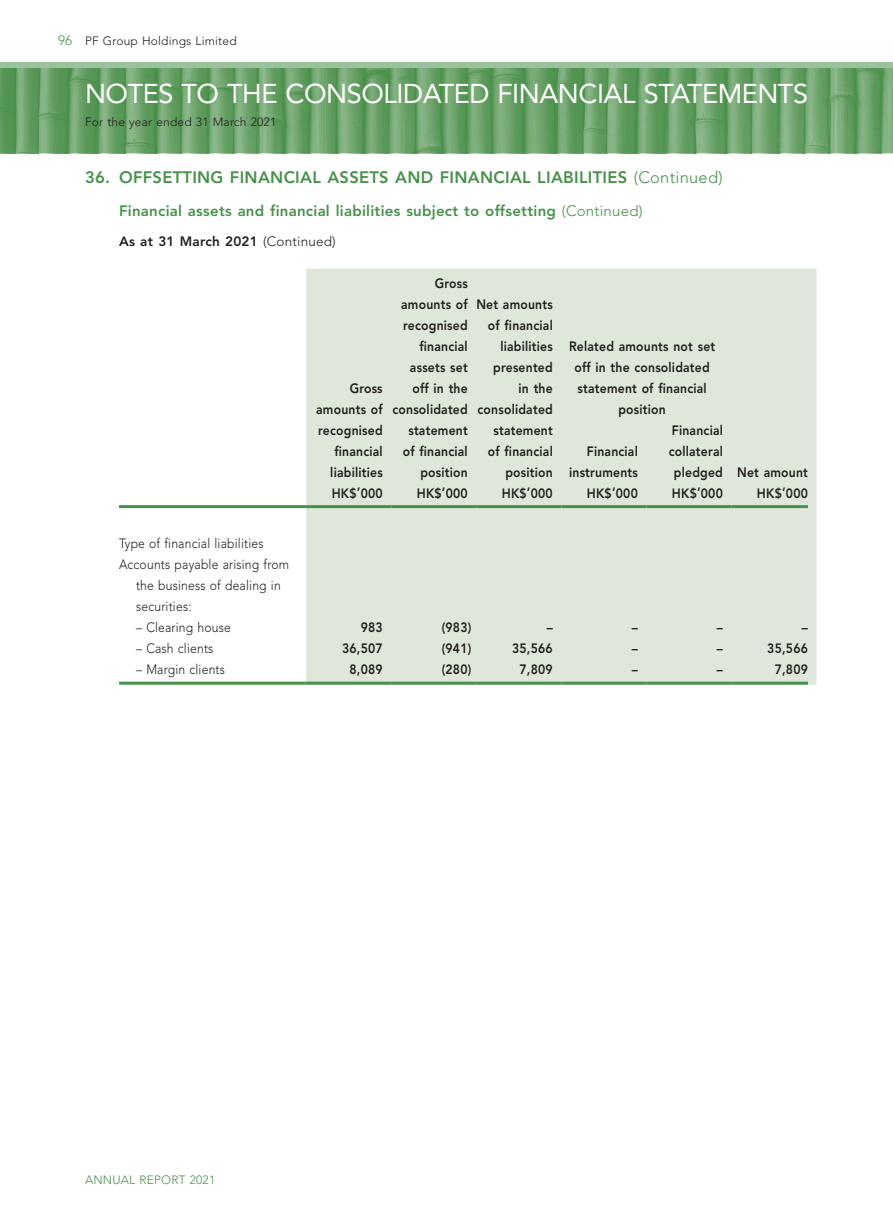
<style>
.page{position:relative;width:893px;height:1212px;background:#fff}
.page>*{position:absolute;margin:0;border:0;box-sizing:border-box;transform-origin:0 0}
.t1{font:27px "Avenir LT Std";letter-spacing:-.015em;color:#fff}
.t2{font:800 16.5px "Avenir LT Std";letter-spacing:.02em;color:#48914b}
.t3{font:800 15px "Avenir LT Std";letter-spacing:.02em;color:#48914b}
.t4{font:800 13.5px/21px "Avenir LT Std";letter-spacing:.02em;color:#231f20;text-align:right;scale:.9 1}
.t5{font:300 13.5px "Avenir LT Std";letter-spacing:.015em;color:#231f20;scale:.9 1}
.t6{font:800 13.5px "Avenir LT Std";letter-spacing:.02em;color:#231f20}
.t7{font:300 13.5px "Avenir LT Std";color:#48914b}
.t8{font:300 12px "Avenir LT Std";letter-spacing:.015em;color:#231f20}
.t9{font:300 12px "Avenir LT Std";letter-spacing:.015em;color:#48914b}
.s1{font-weight:300}
</style>
<div class="page">
<svg style="left:0;top:63px;width:893px;height:90px;background:#6ca36b"></svg>
<div style="left:306px;top:269px;width:510px;height:416px;background:#dee7d9"></div>
<hr style="left:119px;top:505px;width:187px;height:3px;background:#48914b">
<hr style="left:306px;top:505px;width:85px;height:3px;background:#48914b">
<hr style="left:391px;top:505px;width:85px;height:3px;background:#48914b">
<hr style="left:476px;top:505px;width:85px;height:3px;background:#48914b">
<hr style="left:561px;top:505px;width:85px;height:3px;background:#48914b">
<hr style="left:646px;top:505px;width:85px;height:3px;background:#48914b">
<hr style="left:731px;top:505px;width:77px;height:3px;background:#48914b">
<hr style="left:119px;top:682px;width:187px;height:3px;background:#48914b">
<hr style="left:306px;top:682px;width:85px;height:3px;background:#48914b">
<hr style="left:391px;top:682px;width:85px;height:3px;background:#48914b">
<hr style="left:476px;top:682px;width:85px;height:3px;background:#48914b">
<hr style="left:561px;top:682px;width:85px;height:3px;background:#48914b">
<hr style="left:646px;top:682px;width:85px;height:3px;background:#48914b">
<hr style="left:731px;top:682px;width:77px;height:3px;background:#48914b">
<p class="t7" style="left:58px;top:33px;width:16px">96</p>
<p class="t8" style="left:85px;top:34px;width:153px">PF Group Holdings Limited</p>
<h1 class="t1" style="left:85px;top:78px;width:724px">NOTES TO THE CONSOLIDATED FINANCIAL STATEMENTS</h1>
<p class="t8" style="left:85px;top:115px;width:193px">For the year ended 31 March 2021</p>
<p class="t2" style="left:85px;top:167px;width:639px">36. OFFSETTING FINANCIAL ASSETS AND FINANCIAL LIABILITIES <span class="s1">(Continued)</span></p>
<p class="t3" style="left:119px;top:202px;width:525px">Financial assets and financial liabilities subject to offsetting <span class="s1">(Continued)</span></p>
<p class="t6" style="left:119px;top:233px;width:218px">As at 31 March 2021 <span class="s1">(Continued)</span></p>
<p class="t4" style="left:316px;top:378px;width:75px">Gross amounts of recognised financial liabilities</p>
<p class="t4" style="left:392px;top:273px;width:85px">Gross amounts of recognised financial assets set off in the consolidated statement<br>of financial position</p>
<p class="t4" style="left:476px;top:294px;width:86px">Net amounts of financial liabilities presented<br>in the consolidated statement<br>of financial position</p>
<p class="t4" style="left:569px;top:336px;width:164px;text-align:center">Related amounts not set off in the consolidated statement of financial position</p>
<p class="t4" style="left:569px;top:441px;width:78px">Financial instruments</p>
<p class="t4" style="left:672px;top:420px;width:58px">Financial</p>
<p class="t4" style="left:669px;top:441px;width:62px">collateral</p>
<p class="t4" style="left:674px;top:462px;width:150px">pledged Net amount</p>
<p class="t4" style="left:332px;top:483px;width:58px">HK$’000</p>
<p class="t4" style="left:417px;top:483px;width:58px">HK$’000</p>
<p class="t4" style="left:502px;top:483px;width:58px">HK$’000</p>
<p class="t4" style="left:587px;top:483px;width:58px">HK$’000</p>
<p class="t4" style="left:672px;top:483px;width:58px">HK$’000</p>
<p class="t4" style="left:757px;top:483px;width:58px">HK$’000</p>
<p class="t5" style="left:119px;top:536px;width:162px">Type of financial liabilities</p>
<p class="t5" style="left:119px;top:557px;width:190px">Accounts payable arising from</p>
<p class="t5" style="left:136px;top:578px;width:162px">the business of dealing in</p>
<p class="t5" style="left:136px;top:599px;width:63px">securities:</p>
<p class="t5" style="left:136px;top:620px;width:107px">– Clearing house</p>
<p class="t4" style="left:361px;top:617px;width:26px">983</p>
<p class="t4" style="left:442px;top:617px;width:34px">(983)</p>
<p class="t4" style="left:547px;top:617px;width:8px">–</p>
<p class="t4" style="left:632px;top:617px;width:8px">–</p>
<p class="t4" style="left:717px;top:617px;width:8px">–</p>
<p class="t4" style="left:802px;top:617px;width:8px">–</p>
<p class="t5" style="left:136px;top:641px;width:87px">– Cash clients</p>
<p class="t4" style="left:342px;top:638px;width:47px">36,507</p>
<p class="t4" style="left:442px;top:638px;width:34px">(941)</p>
<p class="t4" style="left:512px;top:638px;width:47px">35,566</p>
<p class="t4" style="left:632px;top:638px;width:8px">–</p>
<p class="t4" style="left:717px;top:638px;width:8px">–</p>
<p class="t4" style="left:767px;top:638px;width:47px">35,566</p>
<p class="t5" style="left:136px;top:662px;width:100px">– Margin clients</p>
<p class="t4" style="left:349px;top:659px;width:38px">8,089</p>
<p class="t4" style="left:442px;top:659px;width:34px">(280)</p>
<p class="t4" style="left:520px;top:659px;width:38px">7,809</p>
<p class="t4" style="left:632px;top:659px;width:8px">–</p>
<p class="t4" style="left:717px;top:659px;width:8px">–</p>
<p class="t4" style="left:775px;top:659px;width:38px">7,809</p>
<p class="t9" style="left:85px;top:1172px;width:132px">ANNUAL REPORT 2021</p>
</div>
